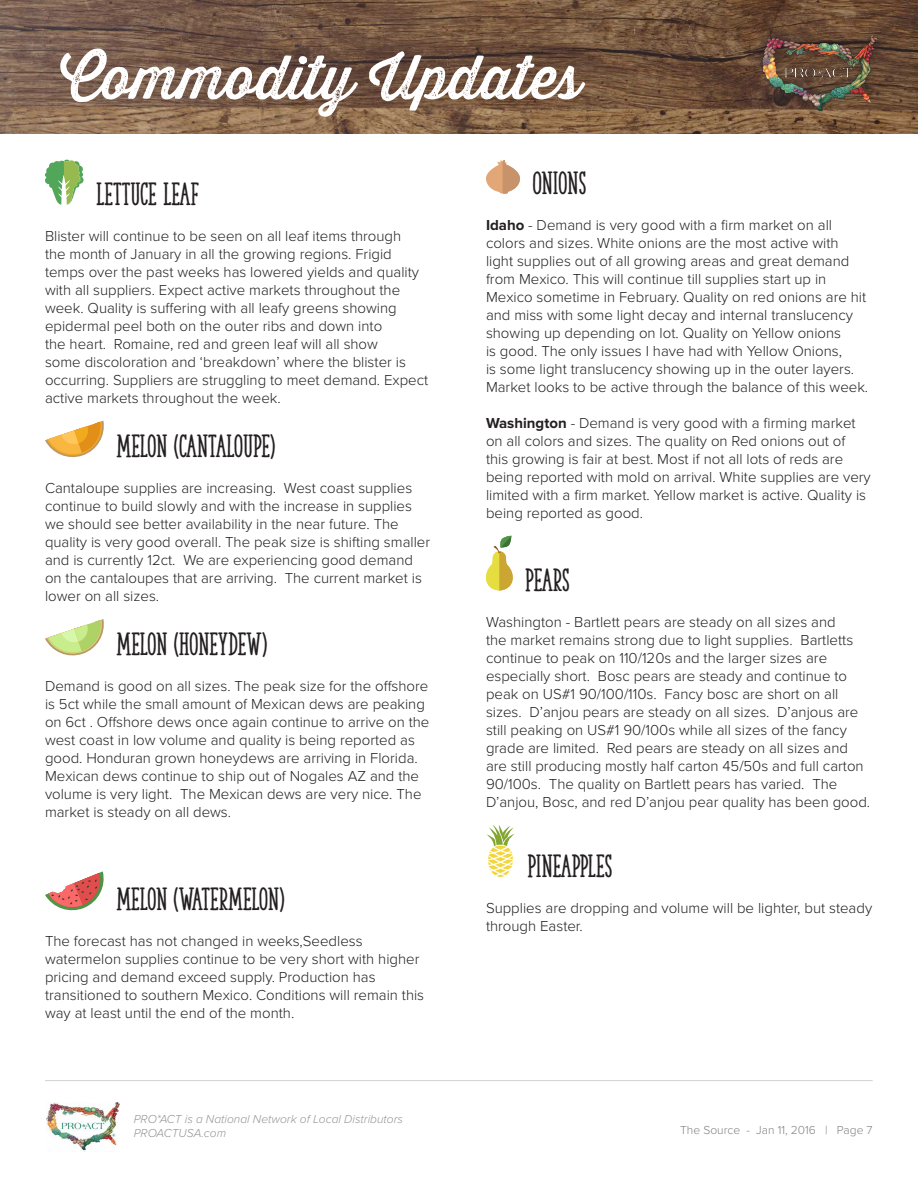
<style>
.page{position:relative;width:918px;height:1188px;background:#fff}
.page>*{position:absolute;margin:0;border:0;box-sizing:border-box;transform-origin:0 0}
.t1{font:60px "Thirsty Rough Reg One";color:#fff}
.t2{font:30px "The Serif Hand Extrablack";color:#231f20}
.t3{font:700 27px "Proxima Nova";color:#fff}
.t4{font:300 15px/18px "Proxima Nova";color:#231f20}
.t5{font:italic 300 12px/14.4px "Proxima Nova";color:#939598}
.t6{font:300 12px "Proxima Nova";color:#808285}
.s1{font-weight:700}
</style>
<div class="page">
<img style="left:46px;top:1102px;width:74px;height:49px">
<hr style="left:45px;top:1080px;width:828px;height:1px;background:#d1d2d4">
<img style="left:0;top:0;width:918px;height:134px">
<div style="left:752px;top:25px;width:133px;height:94px;background:#231f20;opacity:.6"></div>
<img style="left:761px;top:36px;width:115px;height:76px">
<svg style="left:45px;top:159px;width:39px;height:46px"></svg>
<svg style="left:45px;top:421px;width:59px;height:36px"></svg>
<svg style="left:45px;top:619px;width:59px;height:37px"></svg>
<svg style="left:45px;top:871px;width:59px;height:40px"></svg>
<svg style="left:486px;top:160px;width:34px;height:34px"></svg>
<svg style="left:486px;top:536px;width:27px;height:55px"></svg>
<svg style="left:486px;top:825px;width:29px;height:52px"></svg>
<h1 class="t1" style="left:60px;top:33px;width:523px">Commodity Updates</h1>
<h3 class="t3" style="left:222px;top:80px;width:148px">Jan 11, 2016</h3>
<h2 class="t2" style="left:96px;top:176px;width:104px">LETTUCE LEAF</h2>
<p class="t4" style="left:45px;top:227px;width:385px">Blister will continue to be seen on all leaf items through<br>the month of January in all the growing regions. Frigid temps over the past weeks has lowered yields and quality with all suppliers. Expect active markets throughout the week. Quality is suffering with all leafy greens showing epidermal peel both on the outer ribs and down into<br>the heart. Romaine, red and green leaf will all show<br>some discoloration and ‘breakdown’ where the blister is occurring. Suppliers are struggling to meet demand. Expect active markets throughout the week.</p>
<h2 class="t2" style="left:117px;top:428px;width:160px">MELON (CANTALOUPE)</h2>
<p class="t4" style="left:45px;top:479px;width:387px">Cantaloupe supplies are increasing. West coast supplies continue to build slowly and with the increase in supplies we should see better availability in the near future. The quality is very good overall. The peak size is shifting smaller and is currently 12ct. We are experiencing good demand on the cantaloupes that are arriving. The current market is lower on all sizes.</p>
<h2 class="t2" style="left:117px;top:626px;width:152px">MELON (HONEYDEW)</h2>
<p class="t4" style="left:45px;top:678px;width:386px">Demand is good on all sizes. The peak size for the offshore is 5ct while the small amount of Mexican dews are peaking on 6ct . Offshore dews once again continue to arrive on the west coast in low volume and quality is being reported as good. Honduran grown honeydews are arriving in Florida.<br>Mexican dews continue to ship out of Nogales AZ and the volume is very light. The Mexican dews are very nice. The market is steady on all dews.</p>
<h2 class="t2" style="left:116px;top:881px;width:169px">MELON (WATERMELON)</h2>
<p class="t4" style="left:45px;top:932px;width:381px">The forecast has not changed in weeks,Seedless watermelon supplies continue to be very short with higher pricing and demand exceed supply. Production has transitioned to southern Mexico. Conditions will remain this way at least until the end of the month.</p>
<p class="t5" style="left:134px;top:1112px;width:271px">PRO*ACT is a National Network of Local Distributors<br>PROACTUSA.com</p>
<h2 class="t2" style="left:533px;top:165px;width:55px">ONIONS</h2>
<p class="t4" style="left:486px;top:216px;width:384px"><span class="s1">Idaho</span> - Demand is very good with a firm market on all colors and sizes. White onions are the most active with light supplies out of all growing areas and great demand from Mexico. This will continue till supplies start up in Mexico sometime in February. Quality on red onions are hit and miss with some light decay and internal translucency showing up depending on lot. Quality on Yellow onions<br>is good. The only issues I have had with Yellow Onions,<br>is some light translucency showing up in the outer layers.<br>Market looks to be active through the balance of this week.</p>
<p class="t4" style="left:486px;top:414px;width:386px"><span class="s1">Washington</span> - Demand is very good with a firming market on all colors and sizes. The quality on Red onions out of this growing is fair at best. Most if not all lots of reds are being reported with mold on arrival. White supplies are very limited with a firm market. Yellow market is active. Quality is being reported as good.</p>
<h2 class="t2" style="left:526px;top:561px;width:46px">PEARS</h2>
<p class="t4" style="left:486px;top:613px;width:386px">Washington - Bartlett pears are steady on all sizes and<br>the market remains strong due to light supplies. Bartletts continue to peak on 110/120s and the larger sizes are especially short. Bosc pears are steady and continue to peak on US#1 90/100/110s. Fancy bosc are short on all sizes. D’anjou pears are steady on all sizes. D’anjous are still peaking on US#1 90/100s while all sizes of the fancy grade are limited. Red pears are steady on all sizes and are still producing mostly half carton 45/50s and full carton 90/100s. The quality on Bartlett pears has varied. The D’anjou, Bosc, and red D’anjou pear quality has been good.</p>
<h2 class="t2" style="left:528px;top:848px;width:86px">PINEAPPLES</h2>
<p class="t4" style="left:486px;top:899px;width:388px">Supplies are dropping and volume will be lighter, but steady through Easter.</p>
<p class="t6" style="left:680px;top:1123px;width:194px">The Source - Jan 11, 2016 | Page 7</p>
</div>
